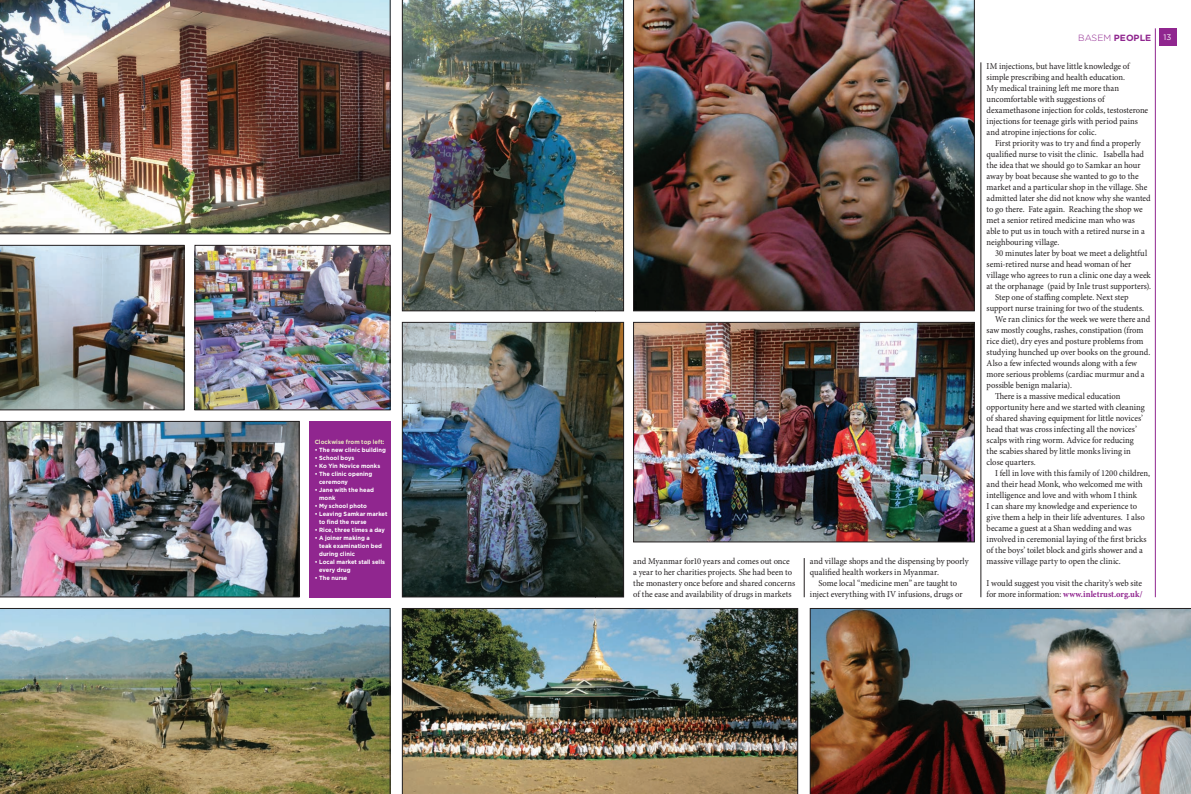
<style>
.page{position:relative;width:1191px;height:794px;background:#fff}
.page>*{position:absolute;margin:0;border:0;box-sizing:border-box;transform-origin:0 0}
.t1{font:9px/11px "Minion Pro";color:#231f20;scale:.95 1}
.t2{font:700 9px "Gotham";color:#90268f}
.t3{font:8px "Gotham";color:#fff}
.t4{font:700 6px/8px "Gotham";letter-spacing:.01em;color:#fff;scale:.95 1}
.t5{font:700 6px "Gotham";letter-spacing:.005em;color:#e8e4bf;scale:.95 1}
.s1{font-weight:300}
.s2{font-weight:700;color:#90268f}
</style>
<div class="page">
<img style="left:0;top:0;width:390px;height:234px">
<img style="left:402px;top:0;width:193px;height:311px">
<img style="left:402px;top:322px;width:193px;height:275px">
<img style="left:0;top:245px;width:184px;height:165px">
<img style="left:0;top:421px;width:299px;height:176px">
<img style="left:0;top:608px;width:390px;height:186px">
<img style="left:197px;top:247px;width:191px;height:161px">
<div style="left:195px;top:245px;width:195px;height:165px;border:1px solid #231f20"></div>
<div style="left:309px;top:421px;width:81px;height:176px;background:#90268f"></div>
<hr style="left:1155px;top:28px;width:1px;height:569px;background:#90268f">
<div style="left:1159px;top:28px;width:17px;height:17px;background:#90268f"></div>
<img style="left:633px;top:0;width:341px;height:311px">
<svg style="left:595px;top:322px;width:29px;height:275px;background:#2e3122"></svg>
<img style="left:810px;top:608px;width:381px;height:186px">
<img style="left:635px;top:324px;width:337px;height:216px">
<div style="left:633px;top:322px;width:341px;height:220px;border:1px solid #231f20"></div>
<hr style="left:804px;top:558px;width:1px;height:39px;background:#231f20">
<hr style="left:980px;top:62px;width:1px;height:535px;background:#231f20">
<img style="left:595px;top:0;width:29px;height:311px">
<img style="left:402px;top:608px;width:396px;height:186px">
<p class="t5" style="left:315px;top:438px;width:75px">Clockwise from top left:</p>
<p class="t4" style="left:315px;top:445px;width:76px">• The new clinic building</p>
<p class="t4" style="left:315px;top:453px;width:43px">• School boys</p>
<p class="t4" style="left:315px;top:461px;width:70px">• Ko Yin Novice monks</p>
<p class="t4" style="left:319px;top:469px;width:58px;text-indent:-4px">• The clinic opening ceremony</p>
<p class="t4" style="left:319px;top:485px;width:59px;text-indent:-4px">• Jane with the head monk</p>
<p class="t4" style="left:315px;top:501px;width:57px">• My school photo</p>
<p class="t4" style="left:319px;top:509px;width:74px;text-indent:-4px">• Leaving Samkar market to find the nurse</p>
<p class="t4" style="left:315px;top:525px;width:75px">• Rice, three times a day</p>
<p class="t4" style="left:319px;top:533px;width:68px;text-indent:-4px">• A joiner making a teak examination bed during clinic</p>
<p class="t4" style="left:319px;top:557px;width:71px;text-indent:-4px">• Local market stall sells every drug</p>
<p class="t4" style="left:315px;top:573px;width:36px">• The nurse</p>
<p class="t1" style="left:633px;top:556px;width:172px">and Myanmar for10 years and comes out once a year to her charities projects. She had been to the monastery once before and shared concerns of the ease and availability of drugs in markets</p>
<p class="t1" style="left:810px;top:556px;width:168px">and village shops and the dispensing by poorly qualified health workers in Myanmar.</p>
<p class="t1" style="left:810px;top:578px;width:162px;text-align:center">Some local “medicine men” are taught to inject everything with IV infusions, drugs or</p>
<p class="t2" style="left:1078px;top:32px;width:75px"><span class="s1">BASEM</span> PEOPLE</p>
<p class="t3" style="left:1163px;top:33px;width:9px">13</p>
<p class="t1" style="left:986px;top:61px;width:172px">IM injections, but have little knowledge of simple prescribing and health education.<br>My medical training left me more than uncomfortable with suggestions of dexamethasone injection for colds, testosterone injections for teenage girls with period pains and atropine injections for colic.</p>
<p class="t1" style="left:986px;top:138px;width:174px;text-indent:9px">First priority was to try and find a properly qualified nurse to visit the clinic. Isabella had the idea that we should go to Samkar an hour away by boat because she wanted to go to the market and a particular shop in the village. She admitted later she did not know why she wanted to go there. Fate again. Reaching the shop we met a senior retired medicine man who was able to put us in touch with a retired nurse in a neighbouring village.</p>
<p class="t1" style="left:995px;top:248px;width:161px">30 minutes later by boat we meet a delightful</p>
<p class="t1" style="left:986px;top:259px;width:154px">semi-retired nurse and head woman of her</p>
<p class="t1" style="left:986px;top:270px;width:174px">village who agrees to run a clinic one day a week</p>
<p class="t1" style="left:986px;top:281px;width:175px">at the orphanage (paid by Inle trust supporters).</p>
<p class="t1" style="left:995px;top:292px;width:142px">Step one of staffing complete. Next step</p>
<p class="t1" style="left:986px;top:303px;width:167px">support nurse training for two of the students.</p>
<p class="t1" style="left:995px;top:314px;width:165px">We ran clinics for the week we were there and</p>
<p class="t1" style="left:986px;top:325px;width:167px">saw mostly coughs, rashes, constipation (from</p>
<p class="t1" style="left:986px;top:336px;width:167px">rice diet), dry eyes and posture problems from</p>
<p class="t1" style="left:986px;top:347px;width:174px">studying hunched up over books on the ground.</p>
<p class="t1" style="left:986px;top:358px;width:160px">Also a few infected wounds along with a few</p>
<p class="t1" style="left:986px;top:369px;width:168px">more serious problems (cardiac murmur and a</p>
<p class="t1" style="left:986px;top:380px;width:91px">possible benign malaria).</p>
<p class="t1" style="left:995px;top:391px;width:133px">There is a massive medical education</p>
<p class="t1" style="left:986px;top:402px;width:168px">opportunity here and we started with cleaning</p>
<p class="t1" style="left:986px;top:413px;width:166px">of shared shaving equipment for little novices’</p>
<p class="t1" style="left:986px;top:424px;width:160px">head that was cross infecting all the novices’</p>
<p class="t1" style="left:986px;top:435px;width:156px">scalps with ring worm. Advice for reducing</p>
<p class="t1" style="left:986px;top:446px;width:153px">the scabies shared by little monks living in</p>
<p class="t1" style="left:986px;top:457px;width:53px">close quarters.</p>
<p class="t1" style="left:995px;top:468px;width:164px">I fell in love with this family of 1200 children,</p>
<p class="t1" style="left:986px;top:479px;width:166px">and their head Monk, who welcomed me with</p>
<p class="t1" style="left:986px;top:490px;width:160px">intelligence and love and with whom I think</p>
<p class="t1" style="left:986px;top:501px;width:160px">I can share my knowledge and experience to</p>
<p class="t1" style="left:986px;top:512px;width:168px">give them a help in their life adventures. I also</p>
<p class="t1" style="left:986px;top:523px;width:154px">became a guest at a Shan wedding and was</p>
<p class="t1" style="left:986px;top:534px;width:170px">involved in ceremonial laying of the first bricks</p>
<p class="t1" style="left:986px;top:545px;width:166px">of the boys’ toilet block and girls shower and a</p>
<p class="t1" style="left:986px;top:556px;width:143px">massive village party to open the clinic.</p>
<p class="t1" style="left:986px;top:578px;width:166px">I would suggest you visit the charity’s web site for more information: <span class="s2">www.inletrust.org.uk/</span></p>
</div>
